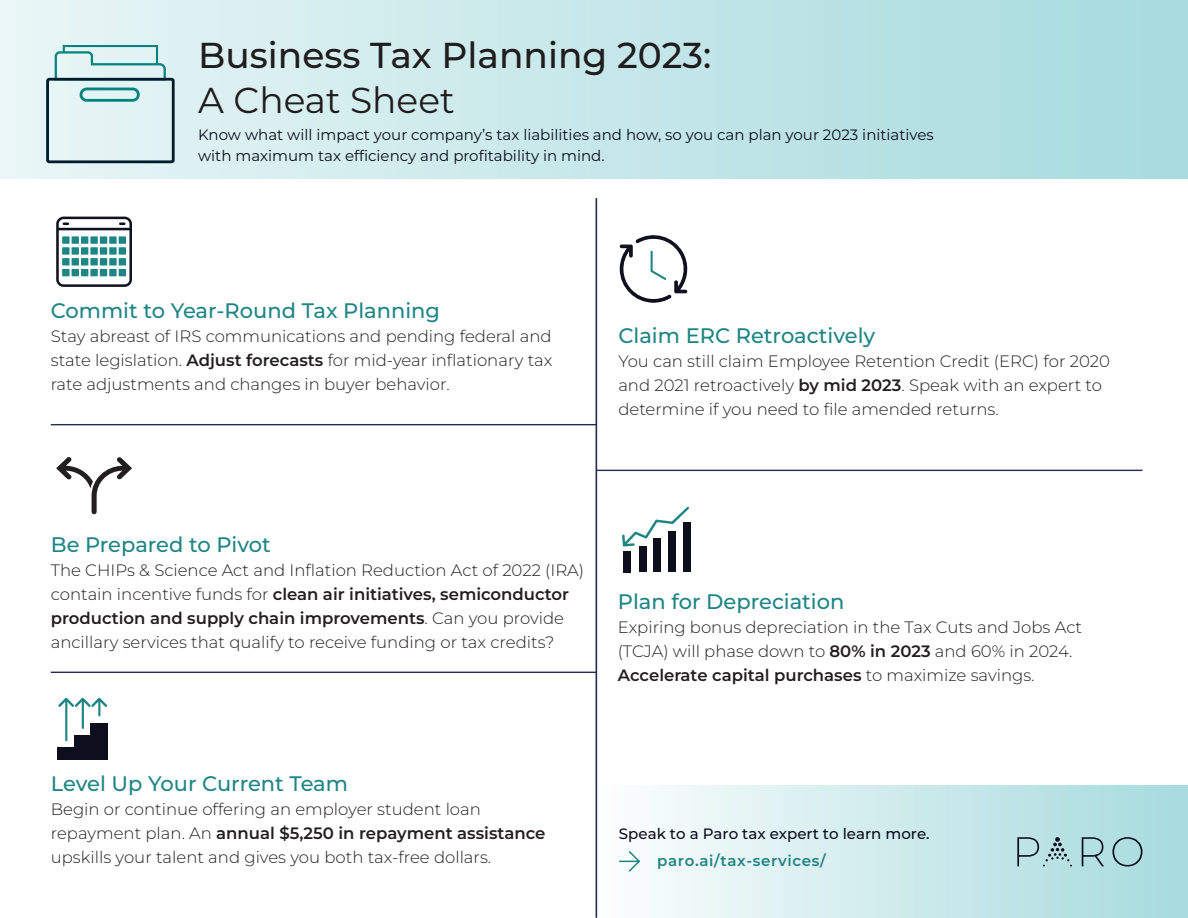
<style>
.page{position:relative;width:1188px;height:918px;background:#fff}
.page>*{position:absolute;margin:0;border:0;box-sizing:border-box;transform-origin:0 0}
.t1{font:500 36px "Montserrat";color:#211d1e}
.t2{font:36px "Montserrat";color:#211d1e}
.t3{font:500 21px "Montserrat";color:#1e8585}
.t4{font:300 16.5px/24px "Montserrat";color:#231f20}
.t5{font:15px/21px "Montserrat";color:#0d0e1e}
.t6{font:500 15px "Montserrat";color:#0d0e1e}
.t7{font:600 15px "Montserrat";letter-spacing:.045em;color:#218384}
.s1{font-weight:600}
</style>
<div class="page">
<div style="left:596px;top:786px;width:592px;height:132px;background:linear-gradient(to right,#fcfefd,#a5dade)"></div>
<div style="left:0;top:0;width:1188px;height:179px;background:linear-gradient(to right,#e9f5f6,#a6dbde)"></div>
<svg style="left:619px;top:235px;width:69px;height:68px"></svg>
<svg style="left:56px;top:217px;width:76px;height:70px"></svg>
<div style="left:62px;top:236px;width:8px;height:8px;background:#1e8585"></div>
<div style="left:72px;top:236px;width:7px;height:8px;background:#1e8585"></div>
<div style="left:81px;top:236px;width:7px;height:8px;background:#1e8585"></div>
<div style="left:90px;top:236px;width:8px;height:8px;background:#1e8585"></div>
<div style="left:100px;top:236px;width:7px;height:8px;background:#1e8585"></div>
<div style="left:109px;top:236px;width:8px;height:8px;background:#1e8585"></div>
<div style="left:119px;top:236px;width:7px;height:8px;background:#1e8585"></div>
<div style="left:62px;top:247px;width:8px;height:8px;background:#1e8585"></div>
<div style="left:72px;top:247px;width:7px;height:8px;background:#1e8585"></div>
<div style="left:81px;top:247px;width:7px;height:8px;background:#1e8585"></div>
<div style="left:90px;top:247px;width:8px;height:8px;background:#1e8585"></div>
<div style="left:100px;top:247px;width:7px;height:8px;background:#1e8585"></div>
<div style="left:109px;top:247px;width:8px;height:8px;background:#1e8585"></div>
<div style="left:119px;top:247px;width:7px;height:8px;background:#1e8585"></div>
<div style="left:62px;top:258px;width:8px;height:7px;background:#1e8585"></div>
<div style="left:72px;top:258px;width:7px;height:7px;background:#1e8585"></div>
<div style="left:81px;top:258px;width:7px;height:7px;background:#1e8585"></div>
<div style="left:90px;top:258px;width:8px;height:7px;background:#1e8585"></div>
<div style="left:100px;top:258px;width:7px;height:7px;background:#1e8585"></div>
<div style="left:109px;top:258px;width:8px;height:7px;background:#1e8585"></div>
<div style="left:119px;top:258px;width:7px;height:7px;background:#1e8585"></div>
<div style="left:62px;top:269px;width:8px;height:7px;background:#1e8585"></div>
<div style="left:72px;top:269px;width:7px;height:7px;background:#1e8585"></div>
<div style="left:81px;top:269px;width:7px;height:7px;background:#1e8585"></div>
<div style="left:90px;top:269px;width:8px;height:7px;background:#1e8585"></div>
<div style="left:100px;top:269px;width:7px;height:7px;background:#1e8585"></div>
<div style="left:109px;top:269px;width:8px;height:7px;background:#1e8585"></div>
<div style="left:119px;top:269px;width:7px;height:7px;background:#1e8585"></div>
<svg style="left:56px;top:457px;width:76px;height:57px"></svg>
<div style="left:623px;top:551px;width:8px;height:21px;background:#0d0e1e"></div>
<div style="left:639px;top:547px;width:7px;height:25px;background:#0d0e1e"></div>
<div style="left:668px;top:531px;width:8px;height:41px;background:#0d0e1e"></div>
<div style="left:683px;top:523px;width:8px;height:49px;background:#0d0e1e"></div>
<div style="left:654px;top:538px;width:7px;height:34px;background:#0d0e1e"></div>
<svg style="left:622px;top:507px;width:67px;height:40px"></svg>
<hr style="left:65px;top:702px;width:2px;height:38px;background:#1e8585">
<hr style="left:82px;top:702px;width:2px;height:26px;background:#1e8585">
<svg style="left:58px;top:698px;width:49px;height:17px"></svg>
<hr style="left:51px;top:424px;width:545px;height:1px;background:#262b51">
<hr style="left:597px;top:470px;width:546px;height:1px;background:#262b51">
<hr style="left:51px;top:672px;width:545px;height:1px;background:#262b51">
<hr style="left:596px;top:198px;width:1px;height:720px;background:#262b51">
<svg style="left:618px;top:850px;width:23px;height:23px"></svg>
<div style="left:57px;top:747px;width:18px;height:12px;background:#0d0e1e"></div>
<div style="left:74px;top:735px;width:18px;height:24px;background:#0d0e1e"></div>
<div style="left:90px;top:723px;width:18px;height:36px;background:#0d0e1e"></div>
<svg style="left:54px;top:44px;width:113px;height:34px"></svg>
<div style="left:80px;top:88px;width:60px;height:14px;border:3px solid #00827e;border-radius:6px"></div>
<div style="left:46px;top:78px;width:129px;height:85px;border:3px solid #001b2b;border-radius:2px"></div>
<svg style="left:1082px;top:837px;width:22px;height:29px"></svg>
<svg style="left:1112px;top:837px;width:31px;height:30px"></svg>
<svg style="left:1017px;top:837px;width:55px;height:30px"></svg>
<h1 class="t1" style="left:198px;top:31px;width:514px">Business Tax Planning 2023:</h1>
<h1 class="t2" style="left:198px;top:76px;width:258px">A Cheat Sheet</h1>
<p class="t5" style="left:198px;top:124px;width:737px">Know what will impact your company’s tax liabilities and how, so you can plan your 2023 initiatives with maximum tax efficiency and profitability in mind.</p>
<p class="t3" style="left:51px;top:296px;width:391px">Commit to Year-Round Tax Planning</p>
<p class="t4" style="left:51px;top:323px;width:503px;text-align:justify">Stay abreast of IRS communications and pending federal and state legislation. <span class="s1">Adjust forecasts</span> for mid-year inflationary tax rate adjustments and changes in buyer behavior.</p>
<p class="t3" style="left:618px;top:321px;width:258px">Claim ERC Retroactively</p>
<p class="t4" style="left:618px;top:348px;width:493px">You can still claim Employee Retention Credit (ERC) for 2020 and 2021 retroactively <span class="s1">by mid 2023</span>. Speak with an expert to determine if you need to file amended returns.</p>
<p class="t3" style="left:51px;top:531px;width:222px">Be Prepared to Pivot</p>
<p class="t4" style="left:51px;top:558px;width:535px">The CHIPs &amp; Science Act and Inflation Reduction Act of 2022 (IRA) contain incentive funds for <span class="s1">clean air initiatives, semiconductor production and supply chain improvements</span>. Can you provide ancillary services that qualify to receive funding or tax credits?</p>
<p class="t3" style="left:618px;top:587px;width:228px">Plan for Depreciation</p>
<p class="t4" style="left:618px;top:615px;width:466px">Expiring bonus depreciation in the Tax Cuts and Jobs Act (TCJA) will phase down to <span class="s1">80% in 2023</span> and 60% in 2024.<br><span class="s1">Accelerate capital purchases</span> to maximize savings.</p>
<p class="t3" style="left:51px;top:770px;width:299px">Level Up Your Current Team</p>
<p class="t4" style="left:51px;top:797px;width:496px">Begin or continue offering an employer student loan repayment plan. An <span class="s1">annual $5,250 in repayment assistance </span>upskills your talent and gives you both tax-free dollars.</p>
<p class="t6" style="left:619px;top:823px;width:312px">Speak to a Paro tax expert to learn more.</p>
<p class="t7" style="left:657px;top:850px;width:170px">paro.ai/tax-services/</p>
</div>
